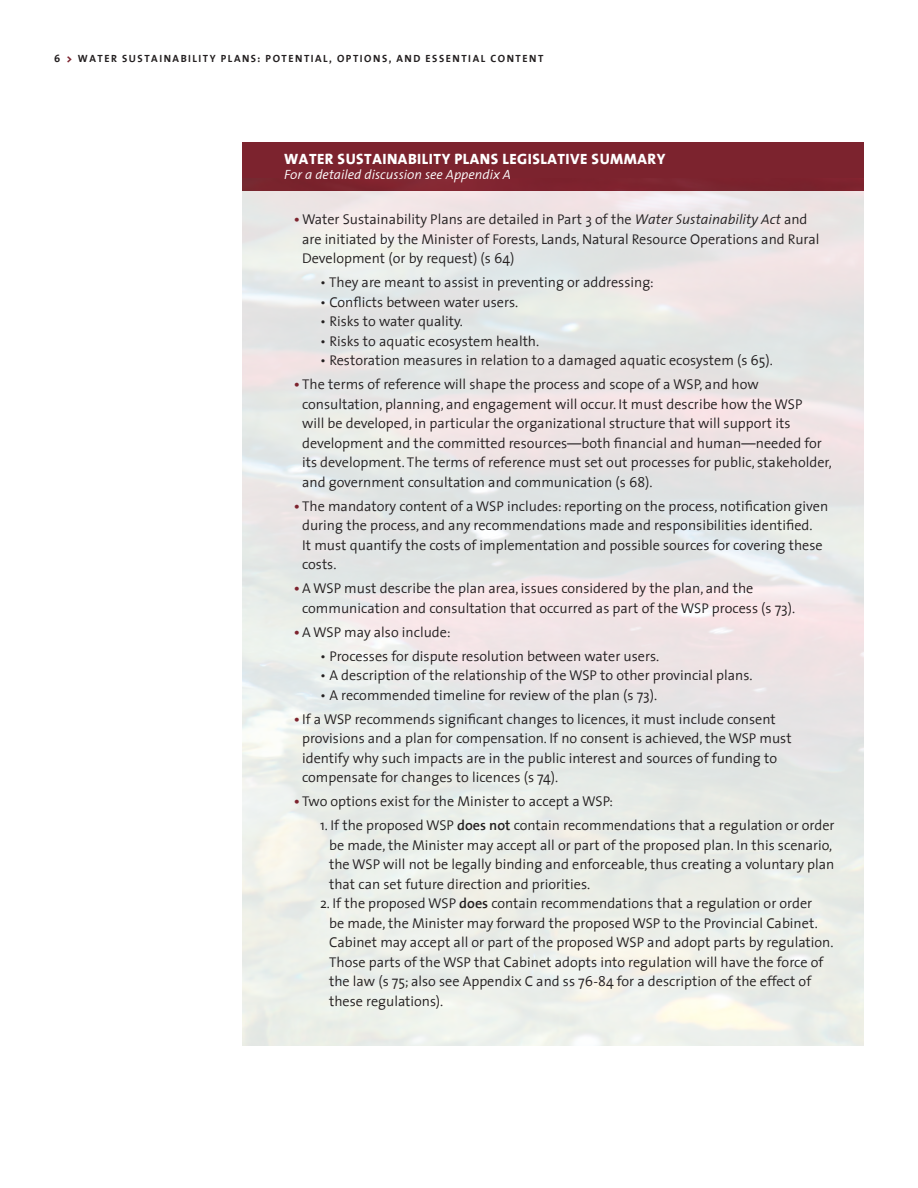
<style>
.page{position:relative;width:918px;height:1188px;background:#fff}
.page>*{position:absolute;margin:0;border:0;box-sizing:border-box;transform-origin:0 0}
.CC_head_2___after{font:800 15px "The Sans";letter-spacing:.035em;color:#fff}
.WSP_body_bullets___a{font:300 14.25px/19.5px "The Sans";color:#231f20}
.WSP_body_bullets{font:300 14.25px/19.5px "The Sans";color:#231f20}
.CC_head_2___after-2{font:italic 300 13.5px "The Sans";color:#fff}
.WSP_running_heads{font:700 10.5px "The Sans";letter-spacing:.145em;color:#231f20}
.s1{font-weight:800;color:#7c232e}
.s2{font-size:18px;color:#7c232e}
.s3{font-style:italic}
.s4{font-weight:600}
</style>
<div class="page">
<div style="left:243px;top:142px;width:621px;height:49px;background:#7c232e"></div>
<img style="left:243px;top:179px;width:621px;height:867px">
<p class="WSP_running_heads" style="left:54px;top:50px;width:491px">6 <span class="s1">&gt;</span> WATER SUSTAINABILITY PLANS: POTENTIAL, OPTIONS, AND ESSENTIAL CONTENT</p>
<p class="CC_head_2___after" style="left:284px;top:147px;width:383px">WATER SUSTAINABILITY PLANS LEGISLATIVE SUMMARY</p>
<p class="CC_head_2___after-2" style="left:284px;top:164px;width:228px">For a detailed discussion see Appendix A</p>
<p class="WSP_body_bullets___a" style="left:302px;top:209px;width:519px;text-indent:-9px"><span class="s2">•</span>Water Sustainability Plans are detailed in Part 3 of the <span class="s3">Water Sustainability Act</span> and are initiated by the Minister of Forests, Lands, Natural Resource Operations and Rural<br>Development (or by request) (s 64)</p>
<p class="WSP_body_bullets" style="left:320px;top:272px;width:335px">• They are meant to assist in preventing or addressing:</p>
<p class="WSP_body_bullets" style="left:320px;top:292px;width:200px">• Conflicts between water users.</p>
<p class="WSP_body_bullets" style="left:320px;top:311px;width:144px">• Risks to water quality.</p>
<p class="WSP_body_bullets" style="left:320px;top:331px;width:221px">• Risks to aquatic ecosystem health.</p>
<p class="WSP_body_bullets" style="left:320px;top:350px;width:454px">• Restoration measures in relation to a damaged aquatic ecosystem (s 65).</p>
<p class="WSP_body_bullets___a" style="left:302px;top:374px;width:531px;text-indent:-9px"><span class="s2">•</span>The terms of reference will shape the process and scope of a WSP, and how consultation, planning, and engagement will occur. It must describe how the WSP<br>will be developed, in particular the organizational structure that will support its development and the committed resources—both financial and human—needed for its development. The terms of reference must set out processes for public, stakeholder, and government consultation and communication (s 68).</p>
<p class="WSP_body_bullets___a" style="left:302px;top:496px;width:528px;text-indent:-9px"><span class="s2">•</span>The mandatory content of a WSP includes: reporting on the process, notification given during the process, and any recommendations made and responsibilities identified.<br>It must quantify the costs of implementation and possible sources for covering these costs.</p>
<p class="WSP_body_bullets___a" style="left:302px;top:578px;width:495px;text-indent:-9px"><span class="s2">•</span>A WSP must describe the plan area, issues considered by the plan, and the communication and consultation that occurred as part of the WSP process (s 73).</p>
<p class="WSP_body_bullets___a" style="left:293px;top:622px;width:159px"><span class="s2">•</span>A WSP may also include:</p>
<p class="WSP_body_bullets" style="left:320px;top:646px;width:341px">• Processes for dispute resolution between water users.</p>
<p class="WSP_body_bullets" style="left:320px;top:665px;width:434px">• A description of the relationship of the WSP to other provincial plans.</p>
<p class="WSP_body_bullets" style="left:320px;top:685px;width:339px">• A recommended timeline for review of the plan (s 73).</p>
<p class="WSP_body_bullets___a" style="left:302px;top:709px;width:491px;text-indent:-9px"><span class="s2">•</span>If a WSP recommends significant changes to licences, it must include consent provisions and a plan for compensation. If no consent is achieved, the WSP must identify why such impacts are in the public interest and sources of funding to compensate for changes to licences (s 74).</p>
<p class="WSP_body_bullets___a" style="left:293px;top:791px;width:322px"><span class="s2">•</span>Two options exist for the Minister to accept a WSP:</p>
<p class="WSP_body_bullets" style="left:329px;top:815px;width:507px;text-indent:-9px">1. If the proposed WSP <span class="s4">does not</span> contain recommendations that a regulation or order be made, the Minister may accept all or part of the proposed plan. In this scenario, the WSP will not be legally binding and enforceable, thus creating a voluntary plan that can set future direction and priorities.</p>
<p class="WSP_body_bullets" style="left:329px;top:893px;width:506px;text-indent:-9px">2. If the proposed WSP <span class="s4">does</span> contain recommendations that a regulation or order<br>be made, the Minister may forward the proposed WSP to the Provincial Cabinet.<br>Cabinet may accept all or part of the proposed WSP and adopt parts by regulation.<br>Those parts of the WSP that Cabinet adopts into regulation will have the force of the law (s 75; also see Appendix C and ss 76-84 for a description of the effect of these regulations).</p>
</div>
